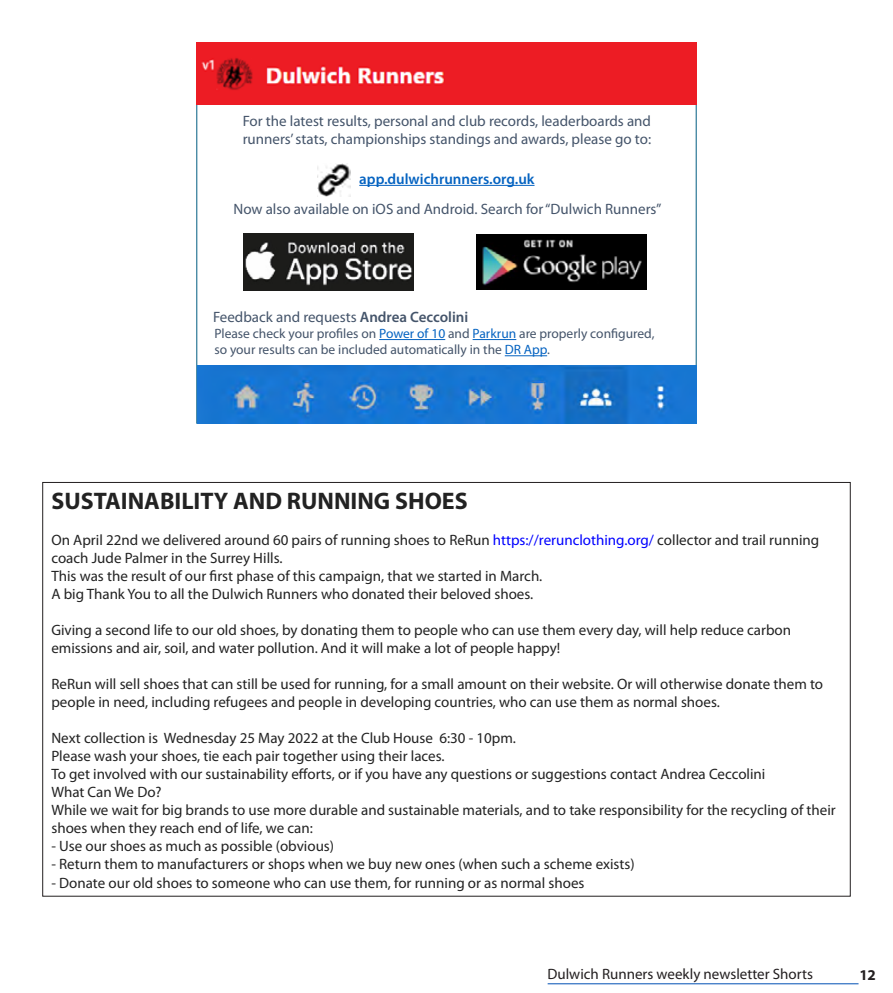
<style>
.page{position:relative;width:893px;height:993px;background:#fff}
.page>*{position:absolute;margin:0;border:0;box-sizing:border-box;transform-origin:0 0}
.t1{font:700 24px "Myriad Pro";color:#222}
.t2{font:15px/18px "Myriad Pro";color:#222}
.t3{font:15px/18px "Myriad Pro";color:#44546a}
.t4{font:15px "Myriad Pro";color:#231f20}
.t5{font:600 15px "Myriad Pro";color:#0563c1}
.t6{font:700 15px "Myriad Pro";color:#231f20}
.t7{font:13.5px/16.2px "Myriad Pro";color:#44546a}
.s1{font-weight:600}
.s2{color:#0563c1}
.s3{color:#00f}
</style>
<div class="page">
<hr style="left:548px;top:983px;width:310px;height:1px;background:#0050b4">
<hr style="left:359px;top:185px;width:175px;height:1px;background:#0563c1">
<hr style="left:379px;top:339px;width:66px;height:1px;background:#0563c1">
<hr style="left:473px;top:339px;width:43px;height:1px;background:#0563c1">
<hr style="left:505px;top:355px;width:42px;height:1px;background:#0563c1">
<img style="left:318px;top:163px;width:32px;height:33px">
<img style="left:196px;top:43px;width:501px;height:61px">
<img style="left:197px;top:365px;width:500px;height:58px">
<img style="left:244px;top:234px;width:170px;height:56px">
<img style="left:477px;top:234px;width:170px;height:55px">
<p class="t3" style="left:243px;top:112px;width:410px">For the latest results, personal and club records, leaderboards and runners’ stats, championships standings and awards, please go to:</p>
<p class="t5" style="left:359px;top:169px;width:177px">app.dulwichrunners.org.uk</p>
<p class="t3" style="left:233px;top:199px;width:430px">Now also available on iOS and Android. Search for “Dulwich Runners”</p>
<p class="t3" style="left:213px;top:307px;width:257px">Feedback and requests <span class="s1">Andrea Ceccolini</span></p>
<p class="t7" style="left:214px;top:325px;width:442px">Please check your profiles on <span class="s2">Power of 10</span> and <span class="s2">Parkrun</span> are properly configured, so your results can be included automatically in the <span class="s2">DR App</span>.</p>
<h1 class="t1" style="left:51px;top:485px;width:418px">SUSTAINABILITY AND RUNNING SHOES</h1>
<p class="t2" style="left:51px;top:530px;width:769px">On April 22nd we delivered around 60 pairs of running shoes to ReRun <span class="s3">https://rerunclothing.org/</span> collector and trail running coach Jude Palmer in the Surrey Hills.<br>This was the result of our first phase of this campaign, that we started in March.<br>A big Thank You to all the Dulwich Runners who donated their beloved shoes.</p>
<p class="t2" style="left:51px;top:620px;width:741px">Giving a second life to our old shoes, by donating them to people who can use them every day, will help reduce carbon emissions and air, soil, and water pollution. And it will make a lot of people happy!</p>
<p class="t2" style="left:51px;top:674px;width:773px">ReRun will sell shoes that can still be used for running, for a small amount on their website. Or will otherwise donate them to people in need, including refugees and people in developing countries, who can use them as normal shoes.</p>
<p class="t2" style="left:51px;top:728px;width:786px">Next collection is Wednesday 25 May 2022 at the Club House 6:30 - 10pm.<br>Please wash your shoes, tie each pair together using their laces.<br>To get involved with our sustainability efforts, or if you have any questions or suggestions contact Andrea Ceccolini<br>What Can We Do?<br>While we wait for big brands to use more durable and sustainable materials, and to take responsibility for the recycling of their shoes when they reach end of life, we can:</p>
<p class="t2" style="left:51px;top:836px;width:284px">- Use our shoes as much as possible (obvious)</p>
<p class="t2" style="left:51px;top:854px;width:585px">- Return them to manufacturers or shops when we buy new ones (when such a scheme exists)</p>
<p class="t2" style="left:51px;top:872px;width:535px">- Donate our old shoes to someone who can use them, for running or as normal shoes</p>
<p class="t4" style="left:547px;top:964px;width:267px">Dulwich Runners weekly newsletter Shorts</p>
<p class="t6" style="left:859px;top:965px;width:18px">12</p>
</div>
